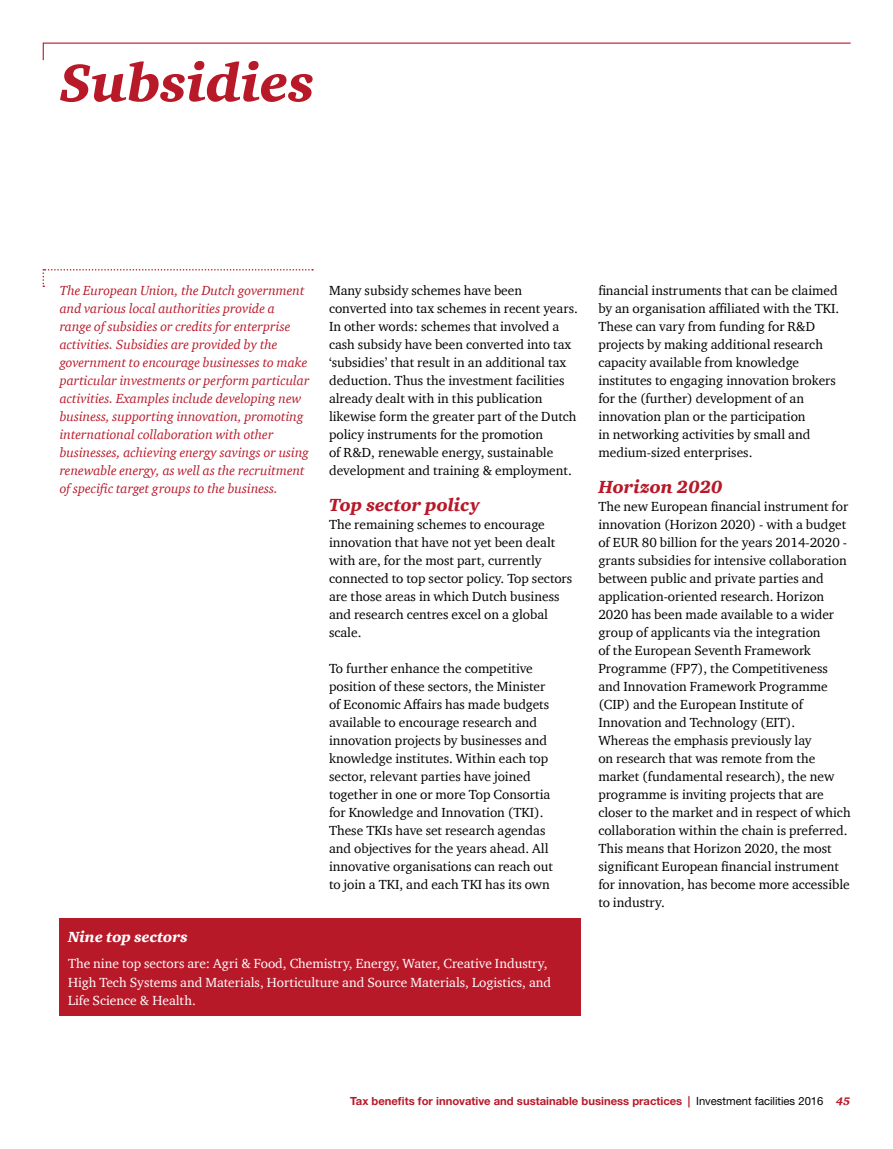
<style>
.page{position:relative;width:893px;height:1149px;background:#fff}
.page>*{position:absolute;margin:0;border:0;box-sizing:border-box;transform-origin:0 0}
.t1{font:italic 900 54px "Charter ITC Com";color:#b81929}
.t2{font:italic 900 18px "Charter ITC Com";color:#b81929}
.t3{font:italic 900 15px "Charter ITC Com";color:#fff}
.t4{font:13.5px/18px "Charter ITC Com";color:#000}
.t5{font:italic 13.5px/18px "Charter ITC Com";color:#b81929}
.t6{font:13.5px/18px "Charter ITC Com";color:#fff}
.t7{font:700 11.25px "Helvetica Neue";color:#b81929}
.s1{font-weight:400;color:#000}
.s2{font-family:"Charter ITC Com";font-weight:900;font-style:italic}
</style>
<div class="page">
<div style="left:60px;top:917px;width:521px;height:98px;background:#b81929"></div>
<svg style="left:43px;top:269px;width:270px;height:18px"></svg>
<svg style="left:42px;top:42px;width:809px;height:19px"></svg>
<h1 class="t1" style="left:60px;top:49px;width:257px">Subsidies</h1>
<p class="t5" style="left:60px;top:281px;width:251px">The European Union, the Dutch government and various local authorities provide a range of subsidies or credits for enterprise activities. Subsidies are provided by the government to encourage businesses to make particular investments or perform particular activities. Examples include developing new business, supporting innovation, promoting international collaboration with other businesses, achieving energy savings or using renewable energy, as well as the recruitment of specific target groups to the business.</p>
<p class="t4" style="left:329px;top:281px;width:250px">Many subsidy schemes have been converted into tax schemes in recent years.<br>In other words: schemes that involved a cash subsidy have been converted into tax ‘subsidies’ that result in an additional tax deduction. Thus the investment facilities already dealt with in this publication likewise form the greater part of the Dutch policy instruments for the promotion<br>of R&amp;D, renewable energy, sustainable development and training &amp; employment.</p>
<h2 class="t2" style="left:329px;top:493px;width:152px">Top sector policy</h2>
<p class="t4" style="left:329px;top:515px;width:245px">The remaining schemes to encourage innovation that have not yet been dealt with are, for the most part, currently connected to top sector policy. Top sectors are those areas in which Dutch business and research centres excel on a global scale.</p>
<p class="t4" style="left:329px;top:659px;width:225px">To further enhance the competitive position of these sectors, the Minister of Economic Affairs has made budgets available to encourage research and innovation projects by businesses and knowledge institutes. Within each top sector, relevant parties have joined together in one or more Top Consortia for Knowledge and Innovation (TKI).<br>These TKIs have set research agendas and objectives for the years ahead. All innovative organisations can reach out to join a TKI, and each TKI has its own</p>
<p class="t3" style="left:68px;top:927px;width:121px">Nine top sectors</p>
<p class="t6" style="left:68px;top:954px;width:485px">The nine top sectors are: Agri &amp; Food, Chemistry, Energy, Water, Creative Industry,<br>High Tech Systems and Materials, Horticulture and Source Materials, Logistics, and<br>Life Science &amp; Health.</p>
<p class="t4" style="left:598px;top:281px;width:242px">financial instruments that can be claimed by an organisation affiliated with the TKI.<br>These can vary from funding for R&amp;D projects by making additional research capacity available from knowledge institutes to engaging innovation brokers for the (further) development of an innovation plan or the participation<br>in networking activities by small and medium-sized enterprises.</p>
<h2 class="t2" style="left:598px;top:475px;width:126px">Horizon 2020</h2>
<p class="t4" style="left:598px;top:497px;width:254px">The new European financial instrument for innovation (Horizon 2020) - with a budget of EUR 80 billion for the years 2014-2020 - grants subsidies for intensive collaboration between public and private parties and application-oriented research. Horizon 2020 has been made available to a wider group of applicants via the integration<br>of the European Seventh Framework Programme (FP7), the Competitiveness and Innovation Framework Programme (CIP) and the European Institute of Innovation and Technology (EIT).<br>Whereas the emphasis previously lay<br>on research that was remote from the market (fundamental research), the new programme is inviting projects that are closer to the market and in respect of which collaboration within the chain is preferred.<br>This means that Horizon 2020, the most significant European financial instrument for innovation, has become more accessible to industry.</p>
<p class="t7" style="left:350px;top:1094px;width:502px">Tax benefits for innovative and sustainable business practices | <span class="s1">Investment facilities 2016</span> <span class="s2">45</span></p>
</div>
